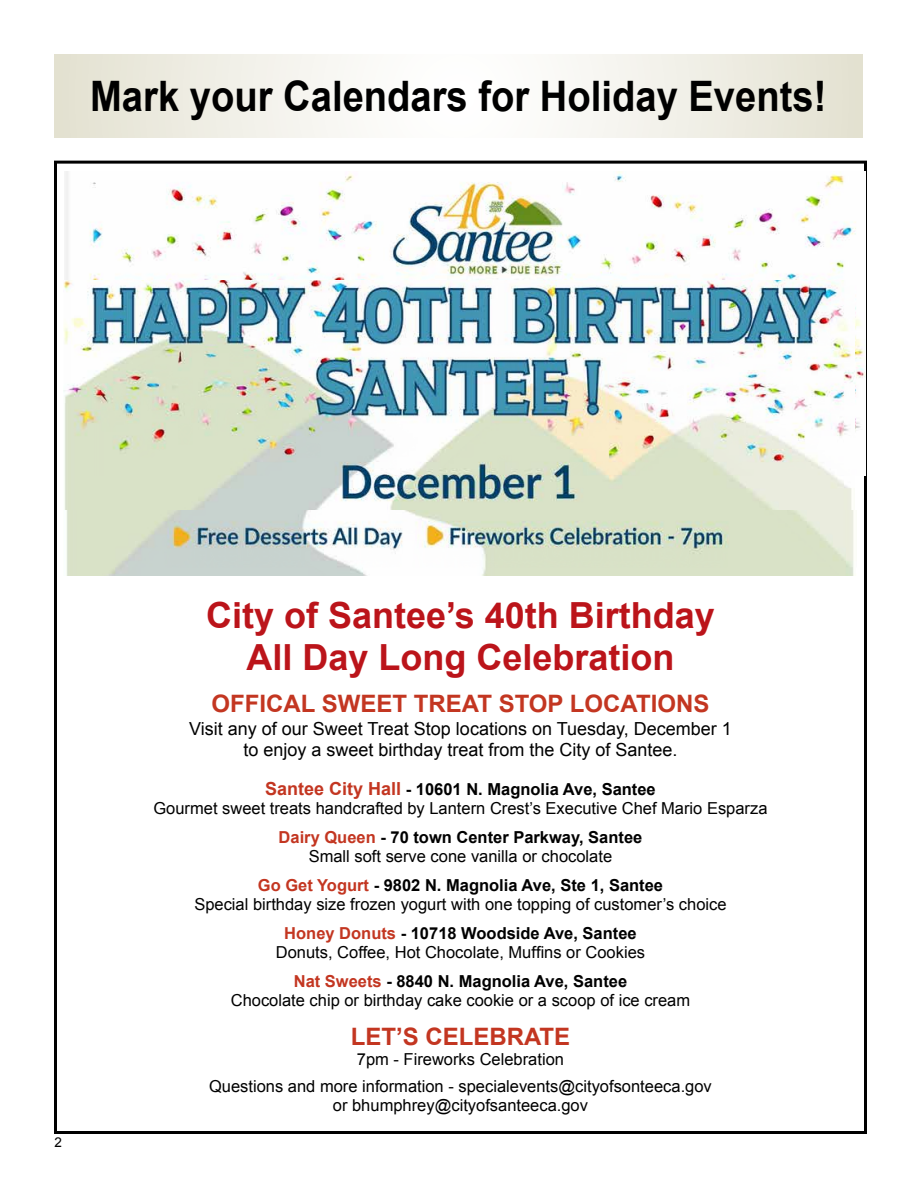
<style>
.page{position:relative;width:918px;height:1188px;background:#fff}
.page>*{position:absolute;margin:0;border:0;box-sizing:border-box;transform-origin:0 0}
.t1{font:700 42px "Arial";color:#000;scale:.91 1}
.t2{font:700 36px/42px "Arial";color:#bb141a;text-align:center}
.t3{font:700 24px "Arial";color:#c33621}
.t4{font:18px/21px "Arial";color:#000;text-align:center}
.t5{font:16.5px/19.5px "Arial";color:#000;text-align:center}
.t6{font:13.5px "Arial";color:#000}
.s1{font-weight:700;font-size:18px;color:#c33621}
.s2{font-weight:700}
.s3{font-weight:700;color:#c33621}
</style>
<div class="page">
<img style="left:65px;top:171px;width:801px;height:260px">
<img style="left:64px;top:281px;width:791px;height:229px">
<img style="left:66px;top:510px;width:788px;height:65px">
<svg style="left:54px;top:55px;width:809px;height:83px"></svg>
<h1 class="t1" style="left:90px;top:69px;width:811px">Mark your Calendars for Holiday Events!</h1>
<p class="t6" style="left:54px;top:1134px;width:9px">2</p>
<h2 class="t2" style="left:206px;top:596px;width:510px">City of Santee’s 40th Birthday<br>All Day Long Celebration</h2>
<h3 class="t3" style="left:212px;top:688px;width:499px">OFFICAL SWEET TREAT STOP LOCATIONS</h3>
<p class="t4" style="left:189px;top:718px;width:544px">Visit any of our Sweet Treat Stop locations on Tuesday, December 1 to enjoy a sweet birthday treat from the City of Santee.</p>
<p class="t5" style="left:153px;top:779px;width:616px"><span class="s1">Santee City Hall</span> <span class="s2">- 10601 N. Magnolia Ave, Santee<br></span>Gourmet sweet treats handcrafted by Lantern Crest’s Executive Chef Mario Esparza</p>
<p class="t5" style="left:279px;top:827px;width:365px"><span class="s3">Dairy Queen</span> <span class="s2">- 70 town Center Parkway, Santee<br></span>Small soft serve cone vanilla or chocolate</p>
<p class="t5" style="left:194px;top:875px;width:534px"><span class="s3">Go Get Yogurt</span> <span class="s2">- 9802 N. Magnolia Ave, Ste 1, Santee<br></span>Special birthday size frozen yogurt with one topping of customer’s choice</p>
<p class="t5" style="left:276px;top:923px;width:371px"><span class="s3">Honey Donuts</span> <span class="s2">- 10718 Woodside Ave, Santee<br></span>Donuts, Coffee, Hot Chocolate, Muffins or Cookies</p>
<p class="t5" style="left:231px;top:971px;width:461px"><span class="s3">Nat Sweets</span> <span class="s2">- 8840 N. Magnolia Ave, Santee<br></span>Chocolate chip or birthday cake cookie or a scoop of ice cream</p>
<h3 class="t3" style="left:351px;top:1021px;width:221px">LET’S CELEBRATE</h3>
<p class="t5" style="left:209px;top:1045px;width:504px;line-height:27px">7pm - Fireworks Celebration<br>Questions and more information - specialevents@cityofsonteeca.gov</p>
<p class="t5" style="left:333px;top:1096px;width:257px">or bhumphrey@cityofsanteeca.gov</p>
</div>
